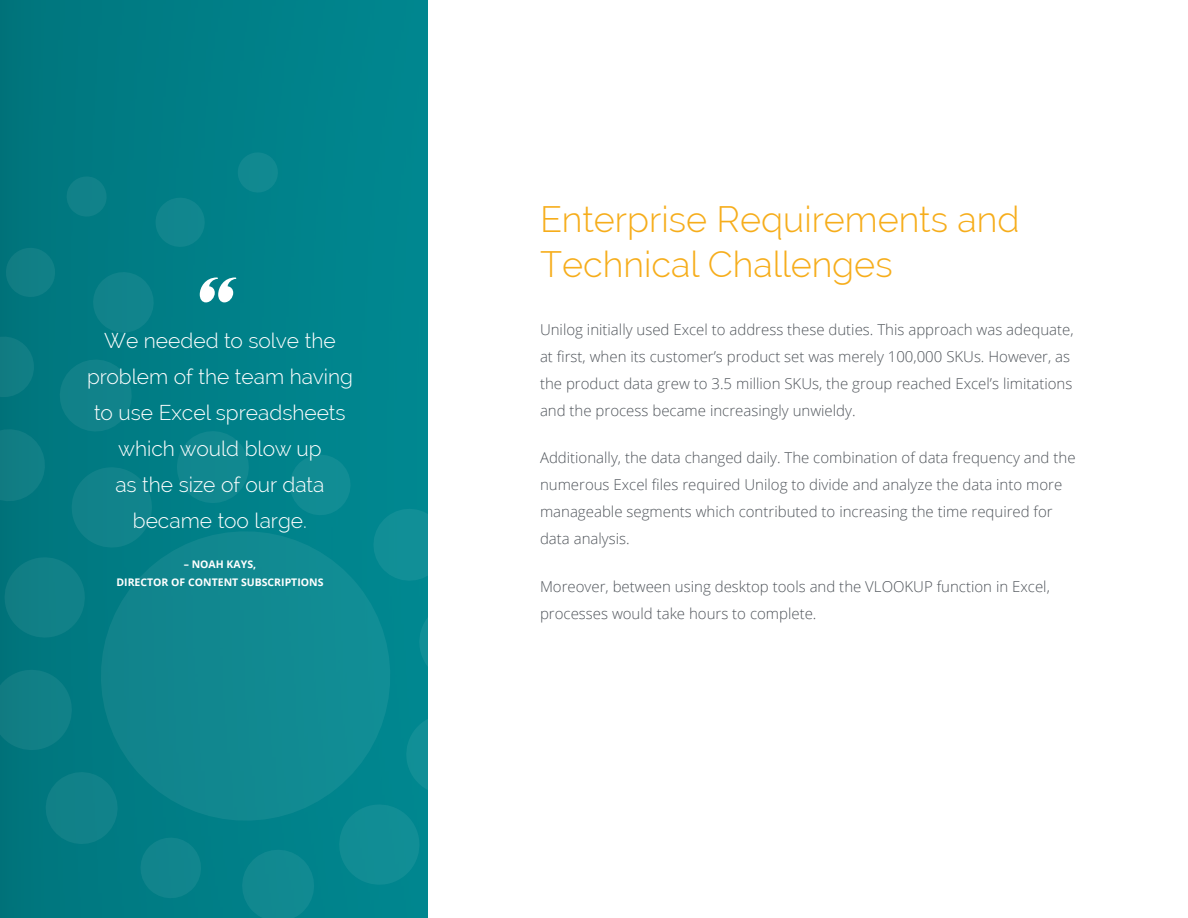
<style>
.page{position:relative;width:1188px;height:918px;background:#fff}
.page>*{position:absolute;margin:0;border:0;box-sizing:border-box;transform-origin:0 0}
.t1{font:300 36px/45px "Raleway";color:#f6ad1b}
.t2{font:300 21px/36px "Raleway";color:#fff;text-align:center}
.t3{font:300 15px/27px "Open Sans";color:#51565c}
.t4{font:700 10.5px/18px "Open Sans";color:#fff;text-align:center}
</style>
<div class="page">
<div style="left:0;top:0;width:440px;height:918px;background:#000;opacity:.25"></div>
<svg style="left:83px;top:513px;width:325px;height:326px;background:#0c858d"></svg>
<svg style="left:0;top:665px;width:77px;height:90px;background:#0b7c83"></svg>
<svg style="left:334px;top:597px;width:94px;height:321px;background:#088991"></svg>
<svg style="left:238px;top:845px;width:81px;height:73px;background:#0b868e"></svg>
<svg style="left:369px;top:504px;width:59px;height:81px;background:#0b8c94"></svg>
<svg style="left:41px;top:768px;width:81px;height:81px;background:#0a7d85"></svg>
<svg style="left:286px;top:451px;width:68px;height:68px;background:#0a8891"></svg>
<svg style="left:137px;top:834px;width:68px;height:68px;background:#0a8189"></svg>
<div style="left:428px;top:0;width:760px;height:918px;background:#fff"></div>
<svg style="left:0;top:150px;width:280px;height:493px;background:#067e86"></svg>
<h2 class="t2" style="left:87px;top:323px;width:267px">We needed to solve the problem of the team having to use Excel spreadsheets which would blow up<br>as the size of our data became too large.</h2>
<p class="t4" style="left:116px;top:555px;width:209px">– NOAH KAYS,<br>DIRECTOR OF CONTENT SUBSCRIPTIONS</p>
<h1 class="t1" style="left:540px;top:196px;width:481px">Enterprise Requirements and<br>Technical Challenges</h1>
<p class="t3" style="left:540px;top:316px;width:535px">Unilog initially used Excel to address these duties. This approach was adequate, at first, when its customer’s product set was merely 100,000 SKUs. However, as the product data grew to 3.5 million SKUs, the group reached Excel’s limitations and the process became increasingly unwieldy.</p>
<p class="t3" style="left:540px;top:444px;width:537px">Additionally, the data changed daily. The combination of data frequency and the numerous Excel files required Unilog to divide and analyze the data into more manageable segments which contributed to increasing the time required for data analysis.</p>
<p class="t3" style="left:540px;top:572px;width:511px">Moreover, between using desktop tools and the VLOOKUP function in Excel, processes would take hours to complete.</p>
</div>
